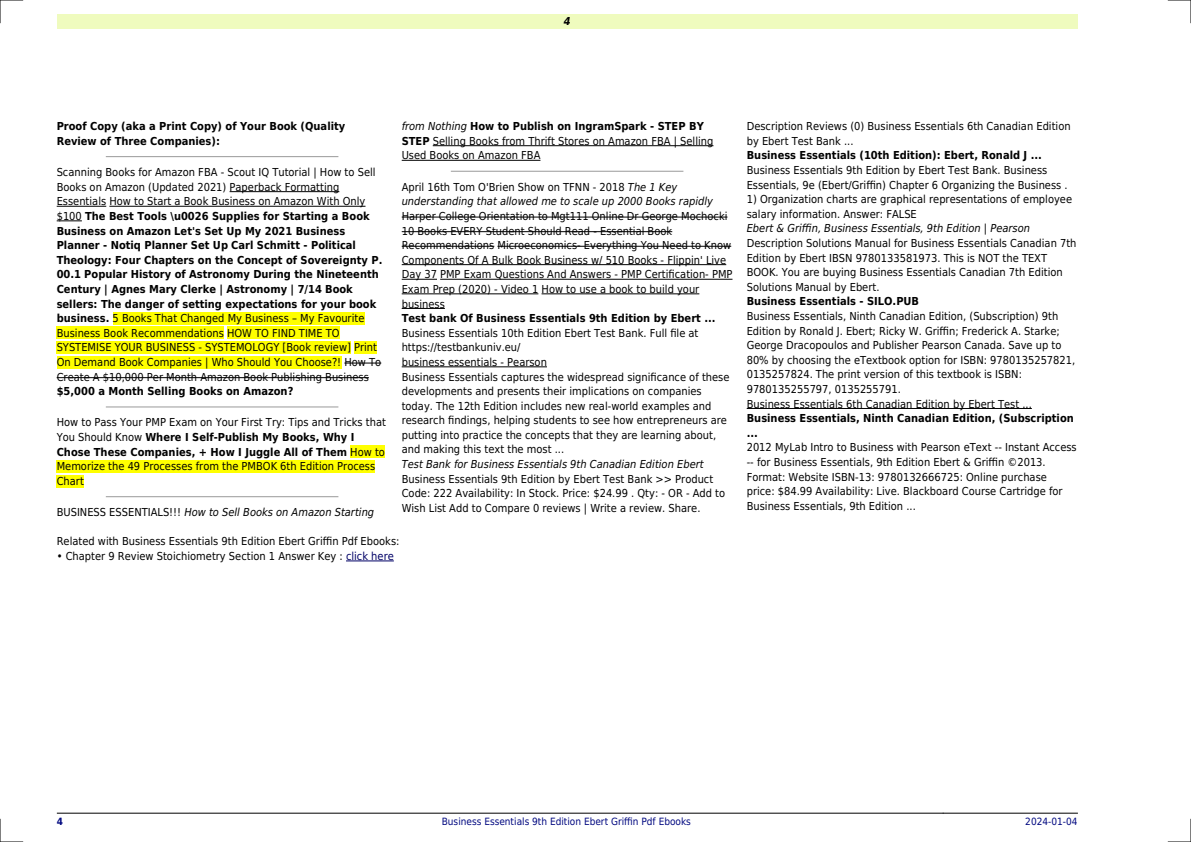
<style>
.page{position:relative;width:1191px;height:842px;background:#fff}
.page>*{position:absolute;margin:0;border:0;box-sizing:border-box;transform-origin:0 0}
.t1{font:11px/14.6px "DejaVu Sans Condensed";color:#000}
.t2{font:700 11px/14.6px "DejaVu Sans Condensed";color:#000}
.t3{font:italic 11px/14.6px "DejaVu Sans Condensed";color:#000}
.t4{font:italic 700 11px "DejaVu Sans Condensed";color:#000}
.t5{font:10px "DejaVu Sans Condensed";color:#000880}
.t6{font:700 10px "DejaVu Sans Condensed";color:#000880}
.s1{font-weight:700}
.s2{font-style:normal}
.s3{font-style:italic}
.s4{color:#006}
</style>
<div class="page">
<div style="left:57px;top:14px;width:1020px;height:15px;background:#effbbe"></div>
<hr style="left:57px;top:813px;width:132px;height:1px;background:#000">
<hr style="left:190px;top:813px;width:753px;height:1px;background:#000">
<hr style="left:943px;top:813px;width:134px;height:1px;background:#000">
<hr style="left:106px;top:156px;width:232px;height:1px;background:#999">
<hr style="left:230px;top:191px;width:109px;height:1px;background:#000">
<hr style="left:57px;top:206px;width:49px;height:1px;background:#000">
<hr style="left:109px;top:206px;width:256px;height:1px;background:#000">
<svg style="left:57px;top:221px;width:25px;height:1px"></svg>
<div style="left:113px;top:312px;width:251px;height:13px;background:#ff0"></div>
<div style="left:57px;top:326px;width:167px;height:13px;background:#ff0"></div>
<div style="left:227px;top:326px;width:113px;height:13px;background:#ff0"></div>
<div style="left:57px;top:341px;width:294px;height:13px;background:#ff0"></div>
<div style="left:354px;top:341px;width:23px;height:13px;background:#ff0"></div>
<div style="left:57px;top:356px;width:284px;height:12px;background:#ff0"></div>
<hr style="left:344px;top:363px;width:37px;height:1px;background:#000">
<hr style="left:57px;top:377px;width:312px;height:1px;background:#000">
<hr style="left:106px;top:407px;width:232px;height:1px;background:#999">
<div style="left:350px;top:445px;width:35px;height:13px;background:#ff0"></div>
<div style="left:57px;top:460px;width:318px;height:13px;background:#ff0"></div>
<div style="left:57px;top:475px;width:27px;height:12px;background:#ff0"></div>
<hr style="left:106px;top:496px;width:232px;height:1px;background:#999">
<hr style="left:433px;top:145px;width:280px;height:1px;background:#000">
<hr style="left:402px;top:160px;width:138px;height:1px;background:#000">
<hr style="left:451px;top:171px;width:232px;height:1px;background:#999">
<hr style="left:402px;top:217px;width:325px;height:1px;background:#000">
<hr style="left:402px;top:231px;width:270px;height:1px;background:#000">
<hr style="left:402px;top:246px;width:92px;height:1px;background:#000">
<hr style="left:497px;top:246px;width:234px;height:1px;background:#000">
<hr style="left:402px;top:264px;width:324px;height:1px;background:#000">
<hr style="left:402px;top:279px;width:35px;height:1px;background:#000">
<hr style="left:440px;top:279px;width:292px;height:1px;background:#000">
<hr style="left:402px;top:294px;width:136px;height:1px;background:#000">
<hr style="left:541px;top:294px;width:158px;height:1px;background:#000">
<hr style="left:402px;top:308px;width:43px;height:1px;background:#000">
<hr style="left:402px;top:367px;width:145px;height:1px;background:#000">
<hr style="left:746px;top:408px;width:285px;height:1px;background:#000">
<hr style="left:346px;top:561px;width:48px;height:1px;background:#006">
<svg style="left:0;top:0;width:23px;height:23px"></svg>
<svg style="left:0;top:819px;width:23px;height:23px"></svg>
<svg style="left:1168px;top:0;width:23px;height:23px"></svg>
<svg style="left:1168px;top:819px;width:23px;height:23px"></svg>
<p class="t4" style="left:563px;top:15px;width:8px">4</p>
<p class="t2" style="left:57px;top:119px;width:290px">Proof Copy (aka a Print Copy) of Your Book (Quality<br>Review of Three Companies):</p>
<p class="t1" style="left:57px;top:165px;width:327px">Scanning Books for Amazon FBA - Scout IQ Tutorial | How to Sell Books on Amazon (Updated 2021) Paperback Formatting Essentials How to Start a Book Business on Amazon With Only $100 <span class="s1">The Best Tools \u0026 Supplies for Starting a Book Business on Amazon Let's Set Up My 2021 Business Planner - Notiq Planner Set Up Carl Schmitt - Political Theology: Four Chapters on the Concept of Sovereignty P.<br>00.1 Popular History of Astronomy During the Nineteenth Century | Agnes Mary Clerke | Astronomy | 7/14 Book sellers: The danger of setting expectations for your book business.</span> 5 Books That Changed My Business My Favourite Business Book Recommendations HOW TO FIND TIME TO SYSTEMISE YOUR BUSINESS - SYSTEMOLOGY [Book review] Print On Demand Book Companies | Who Should You Choose?! How To Create A $10,000 Per Month Amazon Book Publishing Business</p>
<p class="t2" style="left:57px;top:384px;width:238px">$5,000 a Month Selling Books on Amazon?</p>
<p class="t1" style="left:57px;top:415px;width:331px">How to Pass Your PMP Exam on Your First Try: Tips and Tricks that You Should Know <span class="s1">Where I Self-Publish My Books, Why I Chose These Companies, + How I Juggle All of Them</span> How to Memorize the 49 Processes from the PMBOK 6th Edition Process Chart</p>
<p class="t3" style="left:57px;top:505px;width:319px"><span class="s2">BUSINESS ESSENTIALS!!!</span> How to Sell Books on Amazon Starting</p>
<p class="t1" style="left:402px;top:119px;width:313px"><span class="s3">from Nothing</span> <span class="s1">How to Publish on IngramSpark - STEP BY<br>STEP</span> Selling Books from Thrift Stores on Amazon FBA | Selling<br>Used Books on Amazon FBA</p>
<p class="t3" style="left:402px;top:180px;width:313px"><span class="s2">April 16th Tom O'Brien Show on TFNN - 2018</span> The 1 Key understanding that allowed me to scale up 2000 Books rapidly</p>
<p class="t1" style="left:402px;top:209px;width:332px">Harper College Orientation to Mgt111 Online Dr George Mochocki 10 Books EVERY Student Should Read - Essential Book Recommendations Microeconomics- Everything You Need to Know Components Of A Bulk Book Business w/ 510 Books - Flippin' Live Day 37 PMP Exam Questions And Answers - PMP Certification- PMP Exam Prep (2020) - Video 1 How to use a book to build your business</p>
<p class="t2" style="left:402px;top:311px;width:315px">Test bank Of Business Essentials 9th Edition by Ebert ...</p>
<p class="t1" style="left:402px;top:326px;width:329px">Business Essentials 10th Edition Ebert Test Bank. Full file at https://testbankuniv.eu/<br>business essentials - Pearson<br>Business Essentials captures the widespread significance of these developments and presents their implications on companies today. The 12th Edition includes new real-world examples and research findings, helping students to see how entrepreneurs are putting into practice the concepts that they are learning about, and making this text the most ...</p>
<p class="t3" style="left:402px;top:457px;width:303px">Test Bank for Business Essentials 9th Canadian Edition Ebert</p>
<p class="t1" style="left:402px;top:472px;width:325px">Business Essentials 9th Edition by Ebert Test Bank &gt;&gt; Product<br>Code: 222 Availability: In Stock. Price: $24.99 . Qty: - OR - Add to<br>Wish List Add to Compare 0 reviews | Write a review. Share.</p>
<p class="t1" style="left:57px;top:534px;width:344px;text-align:center">Related with Business Essentials 9th Edition Ebert Griffin Pdf Ebooks:<br>Chapter 9 Review Stoichiometry Section 1 Answer Key : <span class="s4">click here</span></p>
<p class="t1" style="left:746px;top:119px;width:325px">Description Reviews (0) Business Essentials 6th Canadian Edition by Ebert Test Bank ...</p>
<p class="t2" style="left:746px;top:148px;width:297px">Business Essentials (10th Edition): Ebert, Ronald J ...</p>
<p class="t1" style="left:746px;top:163px;width:322px">Business Essentials 9th Edition by Ebert Test Bank. Business<br>Essentials, 9e (Ebert/Griffin) Chapter 6 Organizing the Business .</p>
<p class="t1" style="left:746px;top:192px;width:327px">1) Organization charts are graphical representations of employee salary information. Answer: FALSE</p>
<p class="t3" style="left:746px;top:221px;width:285px">Ebert &amp; Griffin, Business Essentials, 9th Edition | Pearson</p>
<p class="t1" style="left:746px;top:236px;width:331px">Description Solutions Manual for Business Essentials Canadian 7th Edition by Ebert IBSN 9780133581973. This is NOT the TEXT BOOK. You are buying Business Essentials Canadian 7th Edition Solutions Manual by Ebert.</p>
<p class="t2" style="left:746px;top:294px;width:174px">Business Essentials - SILO.PUB</p>
<p class="t1" style="left:746px;top:309px;width:330px">Business Essentials, Ninth Canadian Edition, (Subscription) 9th Edition by Ronald J. Ebert; Ricky W. Griffin; Frederick A. Starke; George Dracopoulos and Publisher Pearson Canada. Save up to 80% by choosing the eTextbook option for ISBN: 9780135257821, 0135257824. The print version of this textbook is ISBN:<br>9780135255797, 0135255791.<br>Business Essentials 6th Canadian Edition by Ebert Test ...</p>
<p class="t2" style="left:746px;top:411px;width:329px">Business Essentials, Ninth Canadian Edition, (Subscription ...</p>
<p class="t1" style="left:746px;top:440px;width:331px">2012 MyLab Intro to Business with Pearson eText -- Instant Access -- for Business Essentials, 9th Edition Ebert &amp; Griffin ©2013.<br>Format: Website ISBN-13: 9780132666725: Online purchase price: $84.99 Availability: Live. Blackboard Course Cartridge for Business Essentials, 9th Edition ...</p>
<p class="t6" style="left:57px;top:816px;width:8px">4</p>
<p class="t5" style="left:442px;top:816px;width:251px">Business Essentials 9th Edition Ebert Griffin Pdf Ebooks</p>
<p class="t5" style="left:1025px;top:816px;width:54px">2024-01-04</p>
</div>
